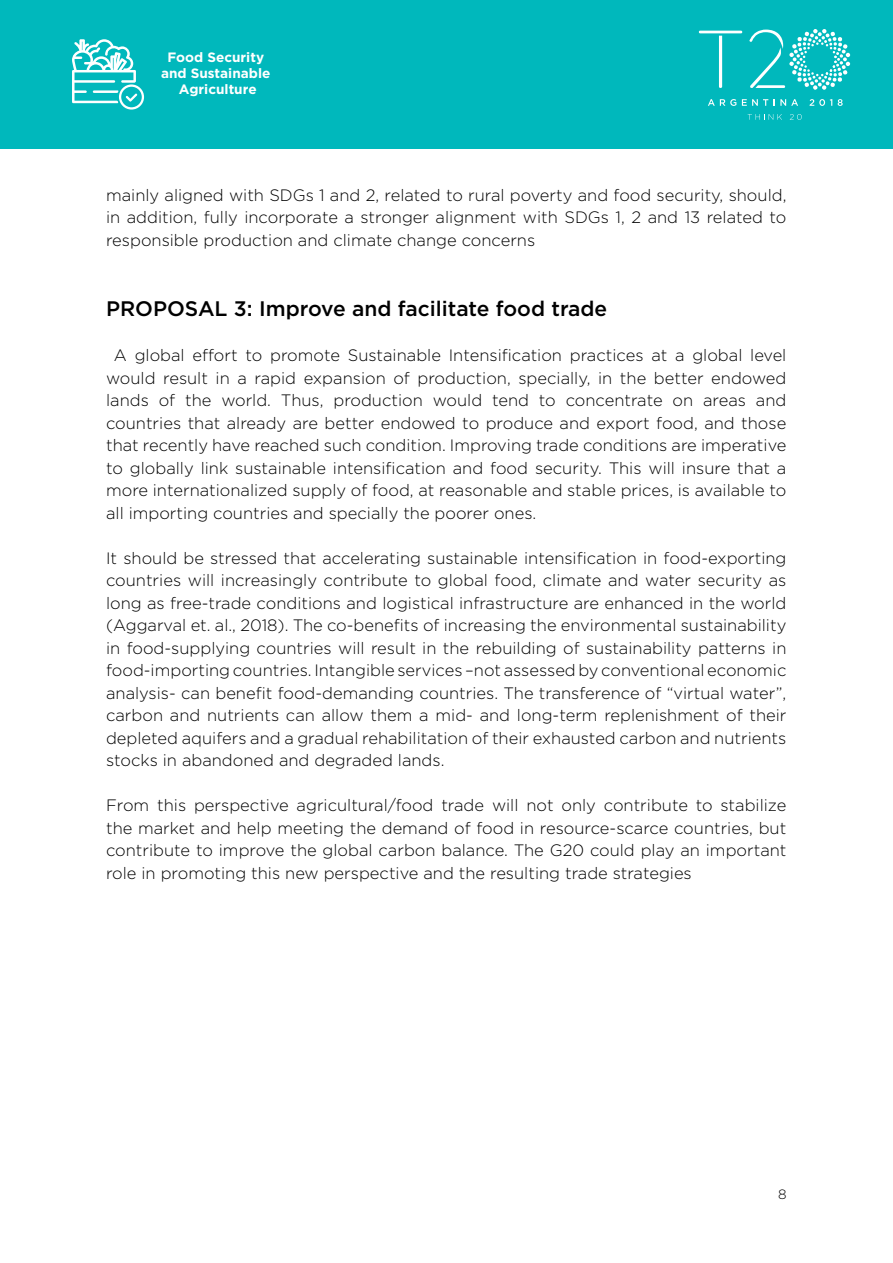
<style>
.page{position:relative;width:893px;height:1263px;background:#fff}
.page>*{position:absolute;margin:0;border:0;box-sizing:border-box;transform-origin:0 0}
.t1{font:500 21px "Gotham HTF";color:#000}
.t2{font:300 16.5px/22.5px "Gotham";color:#000;text-align:justify}
.t3{font:700 13.5px/16.2px "Gotham";color:#fff;text-align:center}
.t4{font:300 13.5px "Gotham";color:#000}
</style>
<div class="page">
<div style="left:0;top:0;width:893px;height:149px;background:#00b8bc"></div>
<svg style="left:749px;top:29px;width:101px;height:61px"></svg>
<svg style="left:708px;top:99px;width:28px;height:7px"></svg>
<svg style="left:742px;top:99px;width:26px;height:7px"></svg>
<svg style="left:774px;top:99px;width:24px;height:7px"></svg>
<svg style="left:810px;top:99px;width:22px;height:7px"></svg>
<svg style="left:838px;top:99px;width:5px;height:7px"></svg>
<svg style="left:699px;top:31px;width:43px;height:57px"></svg>
<svg style="left:748px;top:114px;width:34px;height:6px"></svg>
<svg style="left:790px;top:114px;width:12px;height:6px"></svg>
<svg style="left:72px;top:39px;width:72px;height:71px"></svg>
<p class="t3" style="left:161px;top:49px;width:111px">Food Security and Sustainable<br>Agriculture</p>
<p class="t2" style="left:106px;top:183px;width:682px">mainly aligned with SDGs 1 and 2, related to rural poverty and food security, should, in addition, fully incorporate a stronger alignment with SDGs 1, 2 and 13 related to responsible production and climate change concerns</p>
<p class="t1" style="left:106px;top:297px;width:503px">PROPOSAL 3: Improve and facilitate food trade</p>
<p class="t2" style="left:106px;top:344px;width:682px;text-indent:8px">A global effort to promote Sustainable Intensification practices at a global level would result in a rapid expansion of production, specially, in the better endowed lands of the world. Thus, production would tend to concentrate on areas and countries that already are better endowed to produce and export food, and those that recently have reached such condition. Improving trade conditions are imperative to globally link sustainable intensification and food security. This will insure that a more internationalized supply of food, at reasonable and stable prices, is available to all importing countries and specially the poorer ones.</p>
<p class="t2" style="left:106px;top:546px;width:682px">It should be stressed that accelerating sustainable intensification in food-exporting countries will increasingly contribute to global food, climate and water security as long as free-trade conditions and logistical infrastructure are enhanced in the world (Aggarval et. al., 2018). The co-benefits of increasing the environmental sustainability in food-supplying countries will result in the rebuilding of sustainability patterns in food-importing countries. Intangible services –not assessed by conventional economic analysis- can benefit food-demanding countries. The transference of “virtual water”, carbon and nutrients can allow them a mid- and long-term replenishment of their depleted aquifers and a gradual rehabilitation of their exhausted carbon and nutrients stocks in abandoned and degraded lands.</p>
<p class="t2" style="left:106px;top:794px;width:682px">From this perspective agricultural/food trade will not only contribute to stabilize the market and help meeting the demand of food in resource-scarce countries, but contribute to improve the global carbon balance. The G20 could play an important role in promoting this new perspective and the resulting trade strategies</p>
<p class="t4" style="left:778px;top:1186px;width:10px">8</p>
</div>
